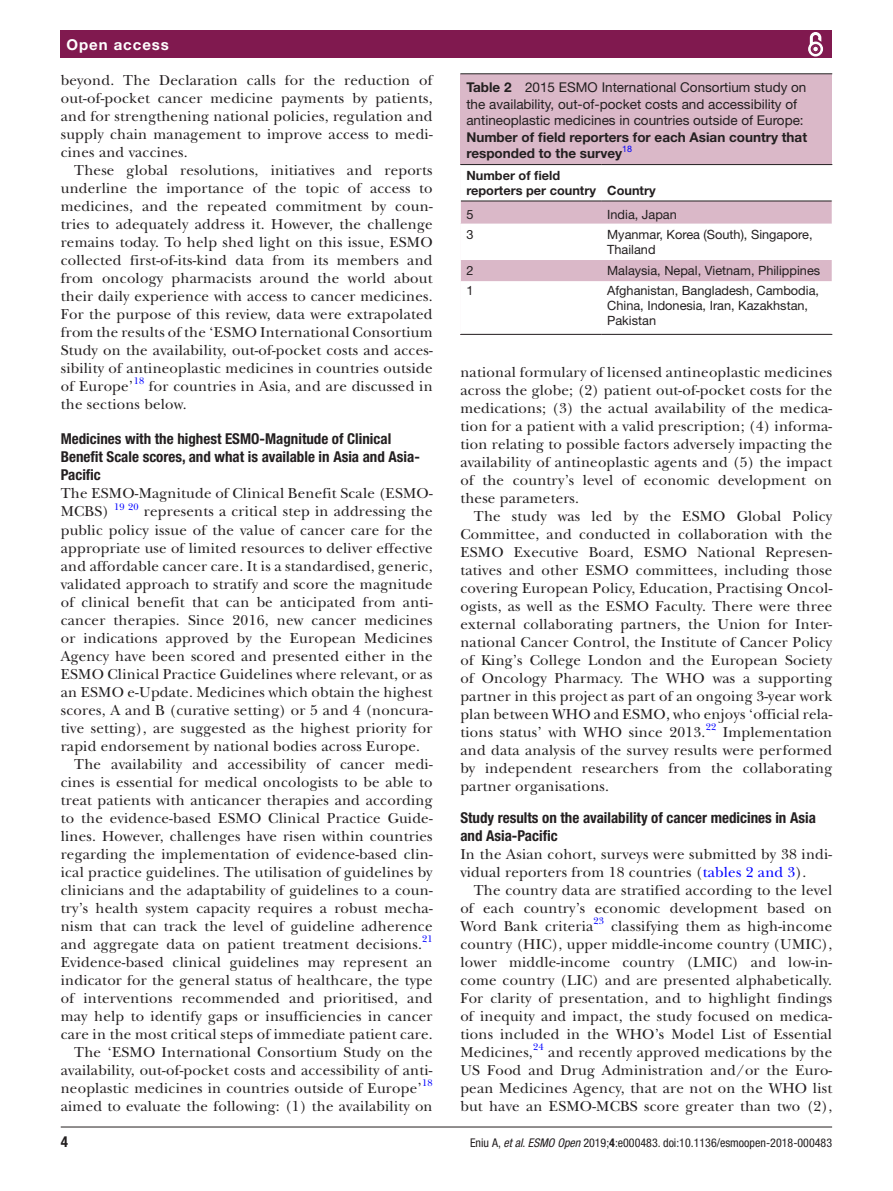
<style>
.page{position:relative;width:893px;height:1191px;background:#fff}
.page>*{position:absolute;margin:0;border:0;box-sizing:border-box;transform-origin:0 0}
.t1{font:15px/18px "New Baskerville";letter-spacing:.015em;color:#231f20;text-align:justify}
.t2{font:700 condensed 15px/18px "Helvetica Neue LT Std";color:#231f20}
.t3{font:700 15px "Helvetica Neue LT Std";letter-spacing:.065em;color:#fff}
.t4{font:13.5px/16.5px "Helvetica Neue LT Std";color:#231f20}
.t5{font:700 13.5px/16.5px "Helvetica Neue LT Std";color:#231f20}
.t6{font:12.75px/15.3px "Helvetica Neue LT Std";color:#231f20}
.t7{font:700 12.75px/15.3px "Helvetica Neue LT Std";color:#231f20}
.t8{font:condensed 12px "Helvetica Neue LT Std";color:#231f20}
.t9{font:9.9px "New Baskerville";color:#00f}
.s1{font-weight:700}
.s2{color:#00f}
.s3{font-style:italic}
</style>
<div class="page">
<div style="left:61px;top:31px;width:771px;height:27px;background:#80194f"></div>
<svg style="left:808px;top:32px;width:15px;height:25px"></svg>
<div style="left:812px;top:45px;width:7px;height:8px;border:1px solid #80194f;border-radius:50%"></div>
<hr style="left:61px;top:1126px;width:771px;height:1px;background:#231f20">
<div style="left:460px;top:74px;width:372px;height:261px;background:#dab8c8"></div>
<hr style="left:460px;top:73px;width:372px;height:1px;background:#231f20">
<svg style="left:461px;top:165px;width:371px;height:169px;fill:#fff"></svg>
<hr style="left:460px;top:164px;width:141px;height:1px;background:#231f20">
<hr style="left:460px;top:201px;width:141px;height:1px;background:#231f20">
<hr style="left:601px;top:164px;width:231px;height:1px;background:#231f20">
<hr style="left:601px;top:201px;width:231px;height:1px;background:#231f20">
<hr style="left:460px;top:334px;width:141px;height:1px;background:#231f20">
<hr style="left:601px;top:334px;width:231px;height:1px;background:#231f20">
<hr style="left:460px;top:165px;width:1px;height:36px;background:#fff">
<svg style="left:460px;top:201px;width:1px;height:23px"></svg>
<hr style="left:460px;top:224px;width:1px;height:36px;background:#fff">
<svg style="left:460px;top:260px;width:1px;height:21px"></svg>
<hr style="left:460px;top:281px;width:1px;height:53px;background:#fff">
<p class="t3" style="left:66px;top:35px;width:104px">Open access</p>
<p class="t1" style="left:61px;top:71px;width:373px">beyond. The Declaration calls for the reduction of out-of-pocket cancer medicine payments by patients, and for strengthening national policies, regulation and supply chain management to improve access to medi&shy;cines and vaccines.</p>
<p class="t1" style="left:61px;top:161px;width:373px;text-indent:14px">These global resolutions, initiatives and reports underline the importance of the topic of access to medicines, and the repeated commitment by coun&shy;tries to adequately address it. However, the challenge remains today. To help shed light on this issue, ESMO collected first-of-its-kind data from its members and from oncology pharmacists around the world about their daily experience with access to cancer medicines.<br>For the purpose of this review, data were extrapolated from the results of the ‘ESMO International Consortium Study on the availability, out-of-pocket costs and acces&shy;sibility of antineoplastic medicines in countries outside of Europe’</p>
<p class="t9" style="left:134px;top:375px;width:12px">18</p>
<p class="t1" style="left:61px;top:377px;width:373px;text-indent:88px">for countries in Asia, and are discussed in the sections below.</p>
<p class="t2" style="left:61px;top:430px;width:361px">Medicines with the highest ESMO-Magnitude of Clinical<br>Benefit Scale scores, and what is available in Asia and Asia-<br>Pacific</p>
<p class="t1" style="left:61px;top:485px;width:373px">The ESMO-Magnitude of Clinical Benefit Scale (ESMO-</p>
<p class="t1" style="left:61px;top:503px;width:373px">MCBS) <sup>19</sup> <sup>20</sup> represents a critical step in addressing the</p>
<p class="t1" style="left:61px;top:521px;width:373px">public policy issue of the value of cancer care for the</p>
<p class="t1" style="left:61px;top:539px;width:373px">appropriate use of limited resources to deliver effective</p>
<p class="t1" style="left:61px;top:557px;width:373px">and affordable cancer care. It is a standardised, generic,</p>
<p class="t1" style="left:61px;top:575px;width:373px">validated approach to stratify and score the magnitude</p>
<p class="t1" style="left:61px;top:593px;width:373px">of clinical benefit that can be anticipated from anti-</p>
<p class="t1" style="left:61px;top:611px;width:373px">cancer therapies. Since 2016, new cancer medicines</p>
<p class="t1" style="left:61px;top:629px;width:373px">or indications approved by the European Medicines</p>
<p class="t1" style="left:61px;top:647px;width:373px">Agency have been scored and presented either in the</p>
<p class="t1" style="left:61px;top:665px;width:373px">ESMO Clinical Practice Guidelines where relevant, or as</p>
<p class="t1" style="left:61px;top:683px;width:373px">an ESMO e-Update. Medicines which obtain the highest</p>
<p class="t1" style="left:61px;top:701px;width:373px">scores, A and B (curative setting) or 5 and 4 (noncura-</p>
<p class="t1" style="left:61px;top:719px;width:373px">tive setting), are suggested as the highest priority for</p>
<p class="t1" style="left:61px;top:737px;width:361px">rapid endorsement by national bodies across Europe.</p>
<p class="t1" style="left:74px;top:755px;width:360px">The availability and accessibility of cancer medi-</p>
<p class="t1" style="left:61px;top:773px;width:373px">cines is essential for medical oncologists to be able to</p>
<p class="t1" style="left:61px;top:791px;width:373px">treat patients with anticancer therapies and according</p>
<p class="t1" style="left:61px;top:809px;width:373px">to the evidence-based ESMO Clinical Practice Guide-</p>
<p class="t1" style="left:61px;top:827px;width:373px">lines. However, challenges have risen within countries</p>
<p class="t1" style="left:61px;top:845px;width:373px">regarding the implementation of evidence-based clin-</p>
<p class="t1" style="left:61px;top:863px;width:373px">ical practice guidelines. The utilisation of guidelines by</p>
<p class="t1" style="left:61px;top:881px;width:373px">clinicians and the adaptability of guidelines to a coun-</p>
<p class="t1" style="left:61px;top:899px;width:373px">try’s health system capacity requires a robust mecha-</p>
<p class="t1" style="left:61px;top:917px;width:373px">nism that can track the level of guideline adherence</p>
<p class="t1" style="left:61px;top:935px;width:363px">and aggregate data on patient treatment decisions.</p>
<p class="t9" style="left:422px;top:933px;width:12px">21</p>
<p class="t1" style="left:61px;top:953px;width:373px;text-align:right">Evidence-based clinical guidelines may represent an indicator for the general status of healthcare, the type of interventions recommended and prioritised, and may help to identify gaps or insufficiencies in cancer care in the most critical steps of immediate patient care.<br>The ‘ESMO International Consortium Study on the availability, out-of-pocket costs and accessibility of anti&shy;neoplastic medicines in countries outside of Europe’<sup>18 </sup>aimed to evaluate the following: (1) the availability on</p>
<p class="t4" style="left:466px;top:79px;width:342px"><span class="s1">Table 2</span> 2015 ESMO International Consortium study on the availability, out-of-pocket costs and accessibility of antineoplastic medicines in countries outside of Europe:</p>
<p class="t5" style="left:466px;top:128px;width:342px">Number of field reporters for each Asian country that responded to the survey<sup>18</sup></p>
<p class="t7" style="left:466px;top:167px;width:191px">Number of field<br>reporters per country Country</p>
<p class="t6" style="left:466px;top:207px;width:9px">5</p>
<p class="t6" style="left:607px;top:207px;width:71px">India, Japan</p>
<p class="t6" style="left:466px;top:226px;width:9px">3</p>
<p class="t6" style="left:607px;top:226px;width:207px">Myanmar, Korea (South), Singapore,<br>Thailand</p>
<p class="t6" style="left:466px;top:263px;width:9px">2</p>
<p class="t6" style="left:607px;top:263px;width:215px">Malaysia, Nepal, Vietnam, Philippines</p>
<p class="t6" style="left:466px;top:282px;width:9px">1</p>
<p class="t6" style="left:607px;top:282px;width:213px">Afghanistan, Bangladesh, Cambodia,<br>China, Indonesia, Iran, Kazakhstan,<br>Pakistan</p>
<p class="t1" style="left:460px;top:363px;width:373px">national formulary of licensed antineoplastic medicines across the globe; (2) patient out-of-pocket costs for the medications; (3) the actual availability of the medica&shy;tion for a patient with a valid prescription; (4) informa&shy;tion relating to possible factors adversely impacting the availability of antineoplastic agents and (5) the impact of the country’s level of economic development on these parameters.</p>
<p class="t1" style="left:460px;top:507px;width:373px;text-indent:14px">The study was led by the ESMO Global Policy Committee, and conducted in collaboration with the ESMO Executive Board, ESMO National Represen&shy;tatives and other ESMO committees, including those covering European Policy, Education, Practising Oncol&shy;ogists, as well as the ESMO Faculty. There were three external collaborating partners, the Union for Inter&shy;national Cancer Control, the Institute of Cancer Policy of King’s College London and the European Society of Oncology Pharmacy. The WHO was a supporting partner in this project as part of an ongoing 3-year work plan between WHO and ESMO, who enjoys ‘official rela&shy;tions status’ with WHO since 2013.<sup>22</sup> Implementation and data analysis of the survey results were performed by independent researchers from the collaborating partner organisations.</p>
<p class="t2" style="left:460px;top:808px;width:357px">Study results on the availability of cancer medicines in Asia and Asia-Pacific</p>
<p class="t1" style="left:460px;top:845px;width:373px">In the Asian cohort, surveys were submitted by 38 indi&shy;vidual reporters from 18 countries (<span class="s2">tables 2 and 3</span>).</p>
<p class="t1" style="left:460px;top:881px;width:373px;text-indent:14px">The country data are stratified according to the level of each country’s economic development based on Word Bank criteria<sup>23</sup></p>
<p class="t1" style="left:460px;top:917px;width:373px;text-indent:151px">classifying them as high-income country (HIC), upper middle-income country (UMIC), lower middle-income country (LMIC) and low-in&shy;come country (LIC) and are presented alphabetically.<br>For clarity of presentation, and to highlight findings of inequity and impact, the study focused on medica&shy;tions included in the WHO’s Model List of Essential Medicines,<sup>24</sup> and recently approved medications by the US Food and Drug Administration and/or the Euro&shy;pean Medicines Agency, that are not on the WHO list but have an ESMO-MCBS score greater than two (2),</p>
<p class="t2" style="left:61px;top:1132px;width:9px">4</p>
<p class="t8" style="left:470px;top:1135px;width:364px">Eniu A, <span class="s3">et al</span>. <span class="s3">ESMO Open</span> 2019;<span class="s1">4</span>:e000483. doi:10.1136/esmoopen-2018-000483</p>
</div>
